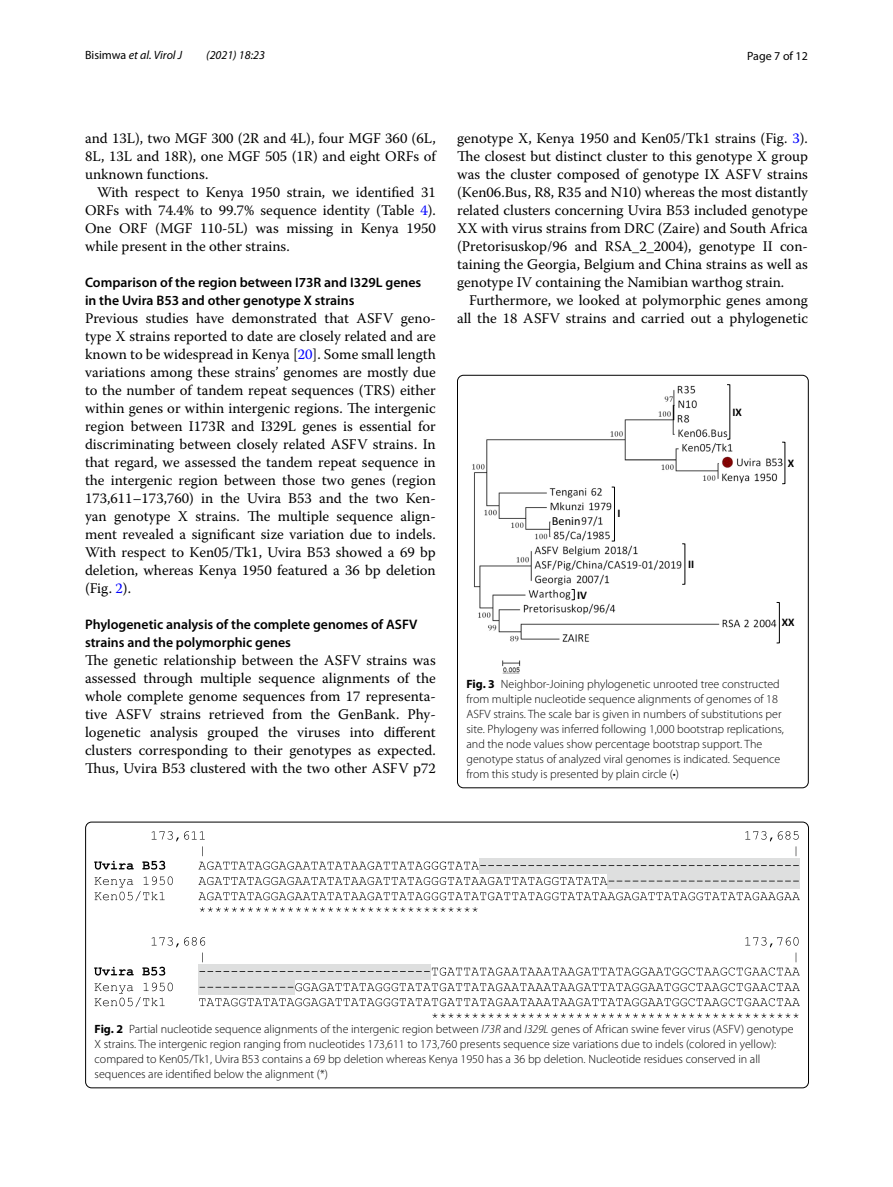
<style>
.page{position:relative;width:893px;height:1187px;background:#fff}
.page>*{position:absolute;margin:0;border:0;box-sizing:border-box;transform-origin:0 0}
.t1{font:14.7px/18px "Warnock Pro";color:#000;text-align:justify}
.t2{font:600 13.8px/18px "Myriad Pro";color:#000}
.t3{font:12.3px "Calibri 2";color:#000}
.t4{font:300 12px/15px "Myriad Pro";color:#000}
.t5{font:italic 12px "Myriad Pro";color:#000}
.t6{font:12px "Myriad Pro";color:#000}
.t7{font:700 11.55px "Calibri";letter-spacing:-.005em;color:#000}
.s1{font-style:normal}
.s2{color:#00f}
.s3{font-weight:700}
.s4{font-style:italic}
</style>
<div class="page">
<div style="left:479px;top:858px;width:321px;height:15px;background:#dedfdf"></div>
<svg style="left:94px;top:831px;width:705px;height:38px"></svg>
<div style="left:607px;top:873px;width:193px;height:15px;background:#dedfdf"></div>
<svg style="left:95px;top:876px;width:705px;height:35px"></svg>
<div style="left:198px;top:964px;width:233px;height:15px;background:#dedfdf"></div>
<svg style="left:94px;top:937px;width:706px;height:38px"></svg>
<div style="left:198px;top:979px;width:97px;height:15px;background:#dedfdf"></div>
<svg style="left:95px;top:982px;width:705px;height:25px"></svg>
<svg style="left:432px;top:1013px;width:366px;height:4px"></svg>
<div style="left:85px;top:821px;width:724px;height:266px;border:1px solid #000;border-radius:6px"></div>
<img style="left:472px;top:439px;width:308px;height:234px">
<svg style="left:571px;top:384px;width:215px;height:259px"></svg>
<div style="left:457px;top:375px;width:351px;height:413px;border:1px solid #000;border-radius:6px"></div>
<p class="t5" style="left:85px;top:48px;width:99px"><span class="s1">Bisimwa</span> et al. Virol J</p>
<p class="t5" style="left:206px;top:48px;width:60px">(2021) 18:23</p>
<p class="t6" style="left:747px;top:48px;width:62px">Page 7 of 12</p>
<p class="t1" style="left:85px;top:128px;width:352px">and 13L), two MGF 300 (2R and 4L), four MGF 360 (6L, 8L, 13L and 18R), one MGF 505 (1R) and eight ORFs of unknown functions.</p>
<p class="t1" style="left:85px;top:182px;width:352px;text-indent:12px">With respect to Kenya 1950 strain, we identified 31<br>ORFs with 74.4% to 99.7% sequence identity (Table <span class="s2">4</span>).<br>One ORF (MGF 110-5L) was missing in Kenya 1950 while present in the other strains.</p>
<p class="t2" style="left:85px;top:273px;width:338px">Comparison of the region between I73R and I329L genes in the Uvira B53 and other genotype X strains</p>
<p class="t1" style="left:85px;top:308px;width:352px">Previous studies have demonstrated that ASFV geno&shy;type X strains reported to date are closely related and are known to be widespread in Kenya [<span class="s2">20</span>]. Some small length variations among these strains’ genomes are mostly due to the number of tandem repeat sequences (TRS) either within genes or within intergenic regions. The intergenic region between I173R and I329L genes is essential for discriminating between closely related ASFV strains. In that regard, we assessed the tandem repeat sequence in the intergenic region between those two genes (region 173,611–173,760) in the Uvira B53 and the two Ken&shy;yan genotype X strains. The multiple sequence align&shy;ment revealed a significant size variation due to indels.<br>With respect to Ken05/Tk1, Uvira B53 showed a 69 bp deletion, whereas Kenya 1950 featured a 36 bp deletion (Fig. <span class="s2">2</span>).</p>
<p class="t2" style="left:85px;top:615px;width:334px">Phylogenetic analysis of the complete genomes of ASFV strains and the polymorphic genes</p>
<p class="t1" style="left:85px;top:650px;width:352px">The genetic relationship between the ASFV strains was assessed through multiple sequence alignments of the whole complete genome sequences from 17 representa&shy;tive ASFV strains retrieved from the GenBank. Phy&shy;logenetic analysis grouped the viruses into different clusters corresponding to their genotypes as expected.<br>Thus, Uvira B53 clustered with the two other ASFV p72</p>
<p class="t1" style="left:457px;top:128px;width:352px">genotype X, Kenya 1950 and Ken05/Tk1 strains (Fig. <span class="s2">3</span>).<br>The closest but distinct cluster to this genotype X group was the cluster composed of genotype IX ASFV strains (Ken06.Bus, R8, R35 and N10) whereas the most distantly related clusters concerning Uvira B53 included genotype XX with virus strains from DRC (Zaire) and South Africa (Pretorisuskop/96 and RSA_2_2004), genotype II con&shy;taining the Georgia, Belgium and China strains as well as genotype IV containing the Namibian warthog strain.</p>
<p class="t1" style="left:457px;top:290px;width:352px;text-align:right">Furthermore, we looked at polymorphic genes among all the 18 ASFV strains and carried out a phylogenetic</p>
<p class="t3" style="left:552px;top:512px;width:30px">Benin</p>
<p class="t7" style="left:577px;top:587px;width:11px">IV</p>
<p class="t7" style="left:618px;top:506px;width:5px">I</p>
<p class="t7" style="left:733px;top:404px;width:11px">IX</p>
<p class="t7" style="left:688px;top:556px;width:8px">II</p>
<p class="t7" style="left:788px;top:455px;width:8px">X</p>
<p class="t7" style="left:782px;top:615px;width:14px">XX</p>
<p class="t4" style="left:466px;top:676px;width:319px"><span class="s3">Fig. 3</span> Neighbor-Joining phylogenetic unrooted tree constructed from multiple nucleotide sequence alignments of genomes of 18<br>ASFV strains. The scale bar is given in numbers of substitutions per site. Phylogeny was inferred following 1,000 bootstrap replications, and the node values show percentage bootstrap support. The genotype status of analyzed viral genomes is indicated. Sequence from this study is presented by plain circle (•)</p>
<p class="t4" style="left:95px;top:1021px;width:700px"><span class="s3">Fig. 2</span> Partial nucleotide sequence alignments of the intergenic region between <span class="s4">I73R</span> and <span class="s4">I329L</span> genes of African swine fever virus (ASFV) genotype X strains. The intergenic region ranging from nucleotides 173,611 to 173,760 presents sequence size variations due to indels (colored in yellow): compared to Ken05/Tk1, Uvira B53 contains a 69 bp deletion whereas Kenya 1950 has a 36 bp deletion. Nucleotide residues conserved in all sequences are identified below the alignment (*)</p>
</div>
